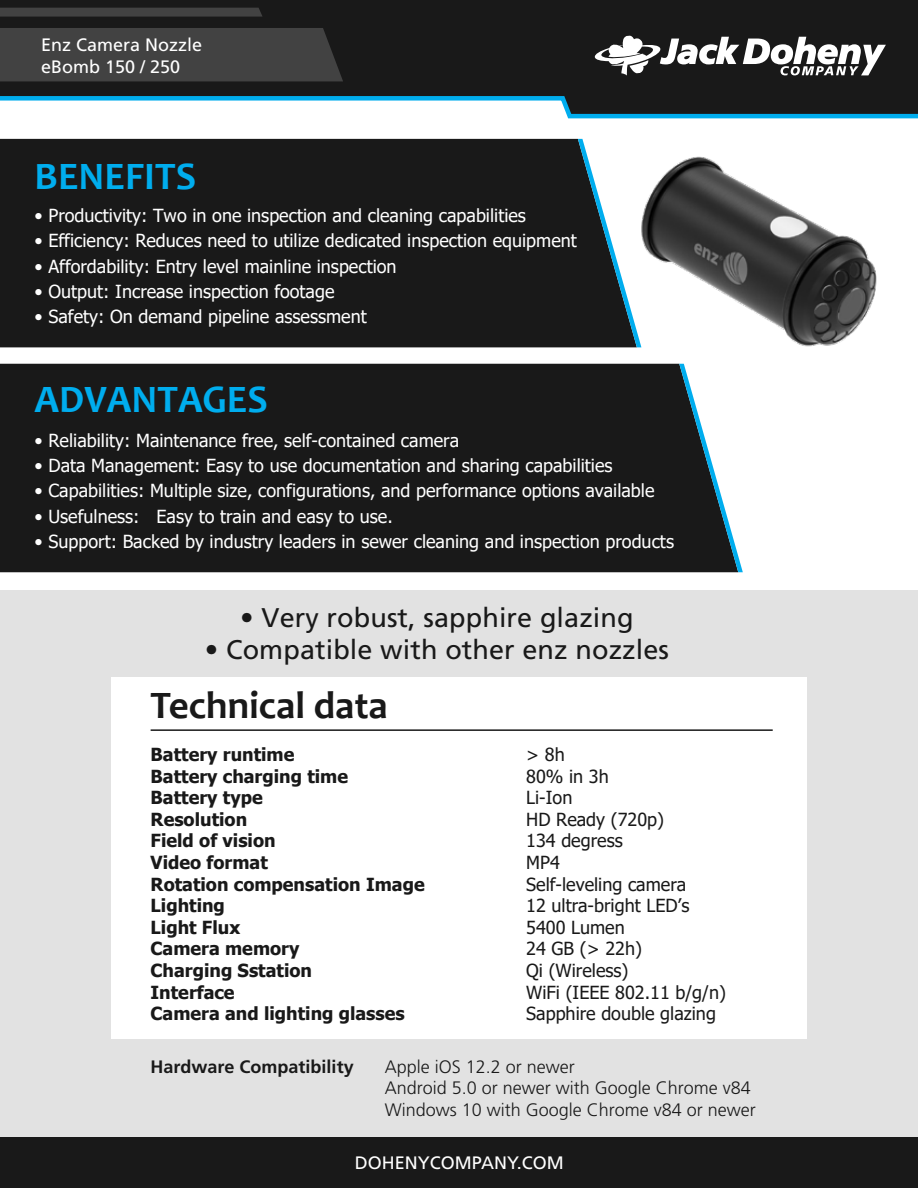
<style>
.page{position:relative;width:918px;height:1188px;background:#fff}
.page>*{position:absolute;margin:0;border:0;box-sizing:border-box;transform-origin:0 0}
.t1{font:700 39px "Candara";color:#00adee}
.t2{font:700 39px "Candara";color:#191919}
.t3{font:27px "Frutiger LT Std";letter-spacing:.005em;color:#191919}
.t4{font:18px "Tahoma";color:#fff}
.t5{font:700 18px/21.6px "Tahoma";color:#191919}
.t6{font:18px/21.6px "Tahoma";color:#191919}
.t7{font:300 18px/21.6px "Frutiger LT Std";color:#191919}
.t8{font:18px/21.6px "Frutiger LT Std";color:#fff}
.t9{font:700 18px "Frutiger LT Std";color:#191919}
</style>
<div class="page">
<div style="left:0;top:590px;width:918px;height:547px;background:#e2e2e2"></div>
<div style="left:0;top:364px;width:679px;height:208px;background:#191919"></div>
<svg style="left:679px;top:364px;width:64px;height:208px"></svg>
<div style="left:0;top:0;width:918px;height:94px;background:#191919"></div>
<div style="left:0;top:28px;width:343px;height:53px;background:#424242"></div>
<svg style="left:594px;top:34px;width:292px;height:42px"></svg>
<svg style="left:0;top:8px;width:263px;height:9px"></svg>
<svg style="left:0;top:94px;width:918px;height:25px"></svg>
<div style="left:0;top:1137px;width:918px;height:51px;background:#191919"></div>
<div style="left:0;top:139px;width:578px;height:208px;background:#191919"></div>
<svg style="left:578px;top:139px;width:47px;height:208px"></svg>
<div style="left:111px;top:677px;width:696px;height:362px;background:#fff"></div>
<hr style="left:151px;top:729px;width:622px;height:2px;background:#191919">
<img style="left:625px;top:156px;width:252px;height:192px">
<p class="t8" style="left:41px;top:34px;width:163px">Enz Camera Nozzle eBomb 150 / 250</p>
<h1 class="t1" style="left:35px;top:152px;width:163px">BENEFITS</h1>
<p class="t4" style="left:35px;top:203px;width:493px">• Productivity: Two in one inspection and cleaning capabilities</p>
<p class="t4" style="left:35px;top:229px;width:544px">• Efficiency: Reduces need to utilize dedicated inspection equipment</p>
<p class="t4" style="left:35px;top:254px;width:364px">• Affordability: Entry level mainline inspection</p>
<p class="t4" style="left:35px;top:279px;width:301px">• Output: Increase inspection footage</p>
<p class="t4" style="left:35px;top:304px;width:334px">• Safety: On demand pipeline assessment</p>
<h1 class="t1" style="left:35px;top:375px;width:235px">ADVANTAGES</h1>
<p class="t4" style="left:35px;top:428px;width:426px">• Reliability: Maintenance free, self-contained camera</p>
<p class="t4" style="left:35px;top:453px;width:579px">• Data Management: Easy to use documentation and sharing capabilities</p>
<p class="t4" style="left:35px;top:479px;width:621px">• Capabilities: Multiple size, configurations, and performance options available</p>
<p class="t4" style="left:35px;top:504px;width:360px">• Usefulness: Easy to train and easy to use.</p>
<p class="t4" style="left:35px;top:529px;width:641px">• Support: Backed by industry leaders in sewer cleaning and inspection products</p>
<h2 class="t3" style="left:240px;top:601px;width:395px">• Very robust, sapphire glazing</h2>
<h2 class="t3" style="left:205px;top:634px;width:466px">• Compatible with other enz nozzles</h2>
<h1 class="t2" style="left:151px;top:681px;width:239px">Technical data</h1>
<p class="t5" style="left:151px;top:744px;width:276px">Battery runtime<br>Battery charging time<br>Battery type<br>Resolution<br>Field of vision<br>Video format<br>Rotation compensation Image<br>Lighting<br>Light Flux<br>Camera memory<br>Charging Sstation<br>Interface<br>Camera and lighting glasses</p>
<p class="t6" style="left:526px;top:745px;width:201px">&gt; 8h<br>80% in 3h<br>Li-Ion<br>HD Ready (720p)<br>134 degress<br>MP4<br>Self-leveling camera<br>12 ultra-bright LED’s<br>5400 Lumen<br>24 GB (&gt; 22h)<br>Qi (Wireless)<br>WiFi (IEEE 802.11 b/g/n)<br>Sapphire double glazing</p>
<p class="t9" style="left:151px;top:1056px;width:205px">Hardware Compatibility</p>
<p class="t7" style="left:385px;top:1056px;width:373px">Apple iOS 12.2 or newer<br>Android 5.0 or newer with Google Chrome v84<br>Windows 10 with Google Chrome v84 or newer</p>
<p class="t8" style="left:355px;top:1152px;width:211px">DOHENYCOMPANY.COM</p>
</div>
